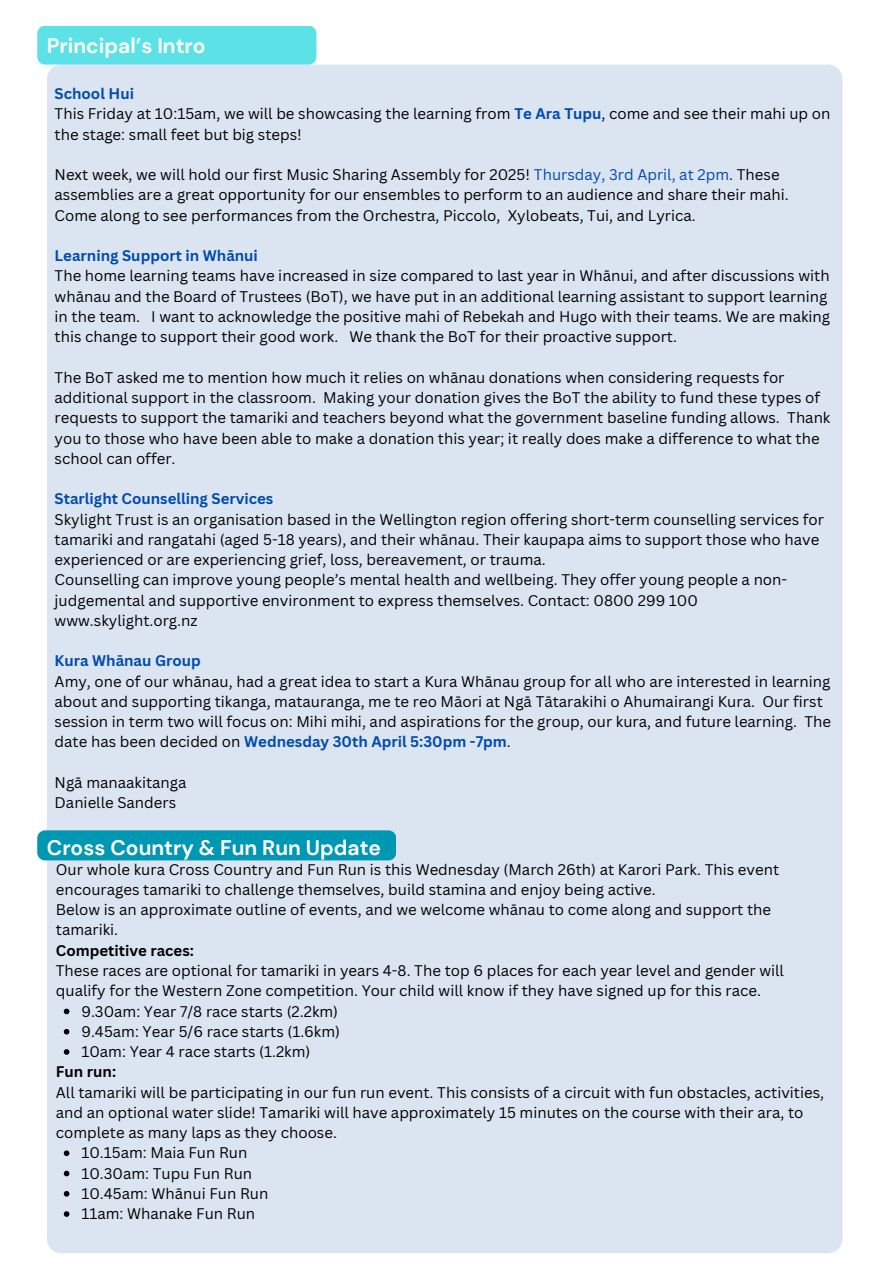
<style>
.page{position:relative;width:894px;height:1264px;background:#fff}
.page>*{position:absolute;margin:0;border:0;box-sizing:border-box;transform-origin:0 0}
.t1{font:700 21px "DM Sans";color:#fff}
.t2{font:15px/20.2px "Canva Sans";color:#000}
.t3{font:700 15px "Canva Sans";color:#004aad}
.t4{font:700 15px "Canva Sans";color:#000}
.s1{font-weight:700;color:#004aad}
.s2{color:#004aad}
</style>
<div class="page">
<div style="left:47px;top:65px;width:795px;height:1188px;background:#dbe5f1"></div>
<div style="left:37px;top:26px;width:279px;height:39px;background:#5ce1e6"></div>
<svg style="left:64px;top:1008px;width:5px;height:6px"></svg>
<svg style="left:64px;top:1028px;width:5px;height:6px"></svg>
<svg style="left:64px;top:1049px;width:5px;height:5px"></svg>
<svg style="left:64px;top:1150px;width:5px;height:6px"></svg>
<svg style="left:64px;top:1170px;width:5px;height:6px"></svg>
<svg style="left:64px;top:1190px;width:5px;height:6px"></svg>
<svg style="left:64px;top:1211px;width:5px;height:5px"></svg>
<div style="left:37px;top:830px;width:359px;height:30px;background:#0097b2"></div>
<h1 class="t1" style="left:47px;top:32px;width:160px">Principal’s Intro</h1>
<p class="t3" style="left:55px;top:83px;width:81px">School Hui</p>
<p class="t2" style="left:55px;top:103px;width:777px">This Friday at 10:15am, we will be showcasing the learning from <span class="s1">Te Ara Tupu</span>, come and see their mahi up on the stage: small feet but big steps!</p>
<p class="t2" style="left:55px;top:164px;width:735px">Next week, we will hold our first Music Sharing Assembly for 2025! <span class="s2">Thursday, 3rd April, at 2pm</span>. These assemblies are a great opportunity for our ensembles to perform to an audience and share their mahi.<br>Come along to see performances from the Orchestra, Piccolo, Xylobeats, Tui, and Lyrica.</p>
<p class="t3" style="left:55px;top:245px;width:205px">Learning Support in Whānui</p>
<p class="t2" style="left:55px;top:265px;width:776px">The home learning teams have increased in size compared to last year in Whānui, and after discussions with whānau and the Board of Trustees (BoT), we have put in an additional learning assistant to support learning in the team. I want to acknowledge the positive mahi of Rebekah and Hugo with their teams. We are making this change to support their good work. We thank the BoT for their proactive support.</p>
<p class="t2" style="left:55px;top:367px;width:777px">The BoT asked me to mention how much it relies on whānau donations when considering requests for additional support in the classroom. Making your donation gives the BoT the ability to fund these types of requests to support the tamariki and teachers beyond what the government baseline funding allows. Thank you to those who have been able to make a donation this year; it really does make a difference to what the school can offer.</p>
<p class="t3" style="left:55px;top:488px;width:220px">Starlight Counselling Services</p>
<p class="t2" style="left:55px;top:508px;width:770px">Skylight Trust is an organisation based in the Wellington region offering short-term counselling services for tamariki and rangatahi (aged 5-18 years), and their whānau. Their kaupapa aims to support those who have experienced or are experiencing grief, loss, bereavement, or trauma.</p>
<p class="t2" style="left:55px;top:569px;width:733px">Counselling can improve young people’s mental health and wellbeing. They offer young people a non&shy;judgemental and supportive environment to express themselves. Contact: 0800 299 100</p>
<p class="t2" style="left:55px;top:610px;width:144px">www.skylight.org.nz</p>
<p class="t3" style="left:55px;top:650px;width:148px">Kura Whānau Group</p>
<p class="t2" style="left:55px;top:670px;width:777px">Amy, one of our whānau, had a great idea to start a Kura Whānau group for all who are interested in learning about and supporting tikanga, matauranga, me te reo Māori at Ngā Tātarakihi o Ahumairangi Kura. Our first session in term two will focus on: Mihi mihi, and aspirations for the group, our kura, and future learning. The date has been decided on <span class="s1">Wednesday 30th April 5:30pm -7pm</span>.</p>
<p class="t2" style="left:55px;top:772px;width:133px">Ngā manaakitanga</p>
<p class="t2" style="left:55px;top:792px;width:123px">Danielle Sanders</p>
<p class="t1" style="left:47px;top:833px;width:336px">Cross Country &amp; Fun Run Update</p>
<h1 class="t2" style="left:56px;top:858px;width:724px">Our whole kura Cross Country and Fun Run is this Wednesday (March 26th) at Karori Park. This event encourages tamariki to challenge themselves, build stamina and enjoy being active.</h1>
<p class="t2" style="left:56px;top:899px;width:716px">Below is an approximate outline of events, and we welcome whānau to come along and support the tamariki.</p>
<p class="t4" style="left:56px;top:939px;width:139px">Competitive races:</p>
<p class="t2" style="left:56px;top:960px;width:729px">These races are optional for tamariki in years 4-8. The top 6 places for each year level and gender will qualify for the Western Zone competition. Your child will know if they have signed up for this race.</p>
<p class="t2" style="left:81px;top:1000px;width:258px">9.30am: Year 7/8 race starts (2.2km)</p>
<p class="t2" style="left:81px;top:1020px;width:260px">9.45am: Year 5/6 race starts (1.6km)</p>
<p class="t2" style="left:81px;top:1041px;width:230px">10am: Year 4 race starts (1.2km)</p>
<p class="t4" style="left:56px;top:1061px;width:62px">Fun run:</p>
<p class="t2" style="left:56px;top:1081px;width:769px">All tamariki will be participating in our fun run event. This consists of a circuit with fun obstacles, activities, and an optional water slide! Tamariki will have approximately 15 minutes on the course with their ara, to complete as many laps as they choose.</p>
<p class="t2" style="left:81px;top:1142px;width:167px">10.15am: Maia Fun Run</p>
<p class="t2" style="left:81px;top:1162px;width:172px">10.30am: Tupu Fun Run</p>
<p class="t2" style="left:81px;top:1182px;width:188px">10.45am: Whānui Fun Run</p>
<p class="t2" style="left:81px;top:1203px;width:175px">11am: Whanake Fun Run</p>
</div>
